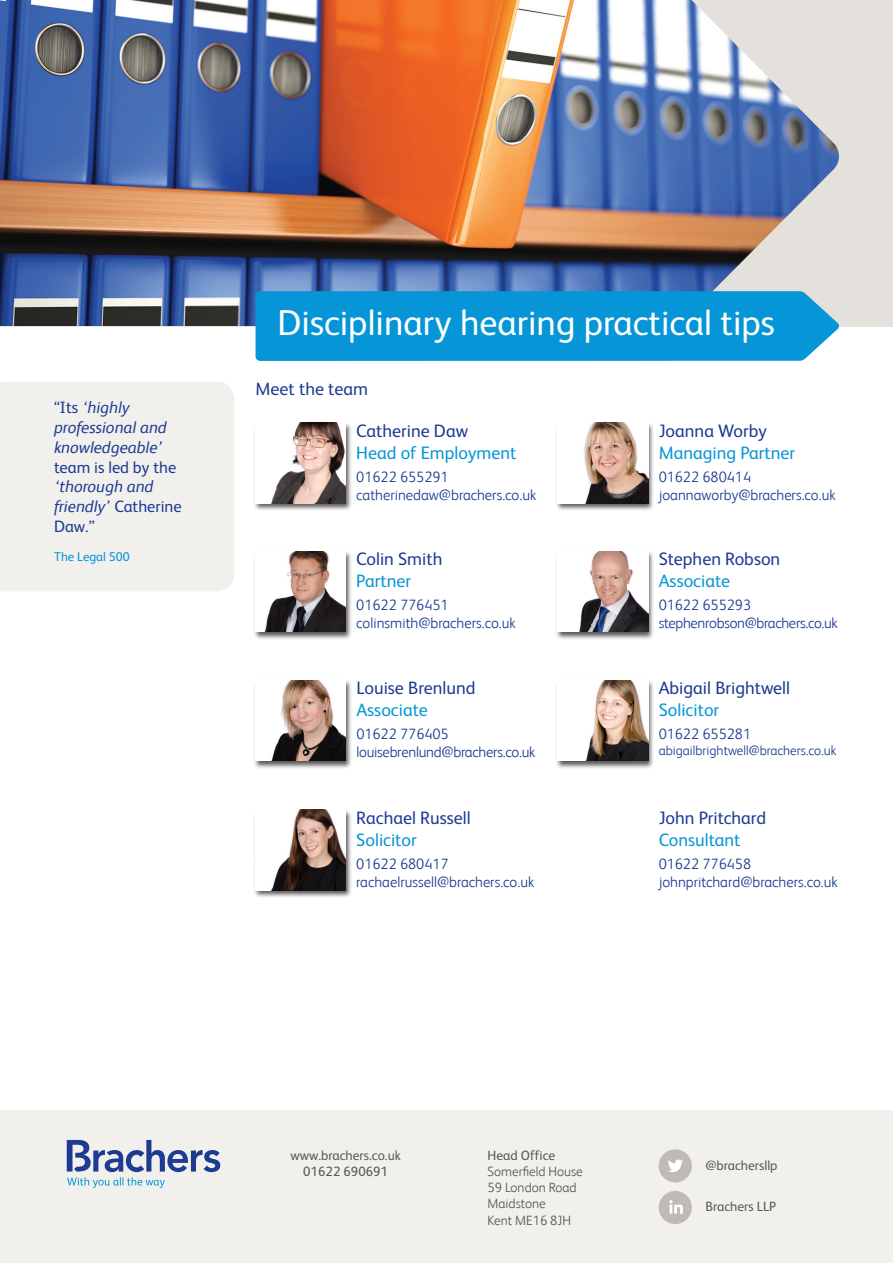
<style>
.page{position:relative;width:893px;height:1263px;background:#fff}
.page>*{position:absolute;margin:0;border:0;box-sizing:border-box;transform-origin:0 0}
.t1{font:36px "FS Albert";color:#fff}
.t2{font:18px "FS Albert";color:#1e3b92}
.t3{font:18px "FS Albert";color:#0696d7}
.t4{font:italic 16.5px/19.8px "FS Albert";color:#1e3b92}
.t5{font:300 15px "FS Albert";color:#1e3b92}
.t6{font:300 15px "FS Albert";letter-spacing:-.02em;color:#1e3b92}
.t7{font:13.5px "FS Albert";color:#57585a}
.t8{font:300 13.5px "FS Albert";color:#57585a}
.t9{font:300 13.5px "FS Albert";color:#1e3b92}
.t10{font:12.75px "FS Albert";color:#0696d7}
.s1{font-style:normal}
</style>
<div class="page">
<div style="left:0;top:382px;width:234px;height:209px;background:#f1f0ed"></div>
<div style="left:0;top:0;width:893px;height:327px;background:#e4e1dc"></div>
<div style="left:253px;top:550px;width:99px;height:90px;background:#231f20;opacity:.75"></div>
<img style="left:255px;top:551px;width:91px;height:80px">
<div style="left:0;top:1110px;width:893px;height:153px;background:#f1f0ed"></div>
<div style="left:659px;top:1149px;width:33px;height:33px;background:#bfbab3;border-radius:50%"></div>
<svg style="left:668px;top:1159px;width:15px;height:13px"></svg>
<div style="left:659px;top:1191px;width:33px;height:33px;background:#bfbab3;border-radius:50%"></div>
<svg style="left:669px;top:1200px;width:14px;height:13px"></svg>
<svg style="left:67px;top:1140px;width:153px;height:48px"></svg>
<div style="left:555px;top:550px;width:100px;height:90px;background:#231f20;opacity:.75"></div>
<img style="left:558px;top:551px;width:90px;height:80px">
<div style="left:253px;top:809px;width:99px;height:89px;background:#231f20;opacity:.75"></div>
<img style="left:255px;top:810px;width:91px;height:80px">
<div style="left:253px;top:679px;width:99px;height:90px;background:#231f20;opacity:.75"></div>
<img style="left:256px;top:680px;width:90px;height:81px">
<div style="left:555px;top:679px;width:100px;height:90px;background:#231f20;opacity:.75"></div>
<img style="left:558px;top:680px;width:90px;height:81px">
<div style="left:555px;top:422px;width:100px;height:89px;background:#231f20;opacity:.75"></div>
<img style="left:558px;top:423px;width:90px;height:80px">
<div style="left:253px;top:422px;width:99px;height:89px;background:#231f20;opacity:.75"></div>
<img style="left:255px;top:423px;width:91px;height:80px">
<img style="left:0;top:0;width:739px;height:325px">
<img style="left:739px;top:48px;width:52px;height:217px">
<img style="left:790px;top:99px;width:49px;height:114px">
<div style="left:256px;top:291px;width:583px;height:70px;background:#0696d7"></div>
<p class="t1" style="left:277px;top:302px;width:499px">Disciplinary hearing practical tips</p>
<p class="t4" style="left:54px;top:398px;width:129px"><span class="s1">“Its</span> ‘highly professional and knowledgeable’ <span class="s1">team is led by the </span>‘thorough and friendly’ <span class="s1">Catherine<br>Daw.”</span></p>
<p class="t2" style="left:256px;top:379px;width:114px">Meet the team</p>
<p class="t2" style="left:356px;top:420px;width:113px">Catherine Daw</p>
<p class="t3" style="left:356px;top:442px;width:162px">Head of Employment</p>
<p class="t5" style="left:356px;top:468px;width:94px">01622 655291</p>
<p class="t5" style="left:356px;top:486px;width:181px">catherinedaw@brachers.co.uk</p>
<p class="t2" style="left:659px;top:420px;width:110px">Joanna Worby</p>
<p class="t3" style="left:659px;top:442px;width:138px">Managing Partner</p>
<p class="t5" style="left:659px;top:468px;width:94px">01622 680414</p>
<p class="t5" style="left:659px;top:486px;width:178px">joannaworby@brachers.co.uk</p>
<p class="t10" style="left:54px;top:549px;width:77px">The Legal 500</p>
<p class="t2" style="left:659px;top:548px;width:123px">Stephen Robson</p>
<p class="t3" style="left:659px;top:570px;width:73px">Associate</p>
<p class="t5" style="left:659px;top:596px;width:94px">01622 655293</p>
<p class="t6" style="left:659px;top:614px;width:181px">stephenrobson@brachers.co.uk</p>
<p class="t2" style="left:356px;top:548px;width:88px">Colin Smith</p>
<p class="t3" style="left:356px;top:570px;width:56px">Partner</p>
<p class="t5" style="left:356px;top:596px;width:94px">01622 776451</p>
<p class="t5" style="left:356px;top:614px;width:161px">colinsmith@brachers.co.uk</p>
<p class="t2" style="left:356px;top:678px;width:121px">Louise Brenlund</p>
<p class="t3" style="left:356px;top:700px;width:73px">Associate</p>
<p class="t5" style="left:356px;top:725px;width:94px">01622 776405</p>
<p class="t5" style="left:356px;top:743px;width:181px">louisebrenlund@brachers.co.uk</p>
<p class="t2" style="left:356px;top:807px;width:116px">Rachael Russell</p>
<p class="t3" style="left:356px;top:829px;width:62px">Solicitor</p>
<p class="t5" style="left:356px;top:855px;width:94px">01622 680417</p>
<p class="t5" style="left:356px;top:873px;width:179px">rachaelrussell@brachers.co.uk</p>
<p class="t2" style="left:659px;top:678px;width:133px">Abigail Brightwell</p>
<p class="t3" style="left:659px;top:700px;width:62px">Solicitor</p>
<p class="t5" style="left:659px;top:725px;width:94px">01622 655281</p>
<p class="t9" style="left:659px;top:743px;width:179px">abigailbrightwell@brachers.co.uk</p>
<p class="t2" style="left:659px;top:807px;width:109px">John Pritchard</p>
<p class="t3" style="left:659px;top:829px;width:83px">Consultant</p>
<p class="t5" style="left:659px;top:855px;width:94px">01622 776458</p>
<p class="t5" style="left:659px;top:873px;width:180px">johnpritchard@brachers.co.uk</p>
<p class="t7" style="left:291px;top:1147px;width:112px">www.brachers.co.uk</p>
<p class="t7" style="left:303px;top:1164px;width:86px">01622 690691</p>
<p class="t7" style="left:488px;top:1147px;width:69px">Head Office</p>
<p class="t8" style="left:488px;top:1163px;width:97px">Somerfield House</p>
<p class="t8" style="left:488px;top:1180px;width:91px">59 London Road</p>
<p class="t8" style="left:488px;top:1196px;width:60px">Maidstone</p>
<p class="t8" style="left:488px;top:1212px;width:85px">Kent ME16 8JH</p>
<p class="t7" style="left:705px;top:1157px;width:74px">@brachersllp</p>
<p class="t7" style="left:705px;top:1199px;width:72px">Brachers LLP</p>
</div>
